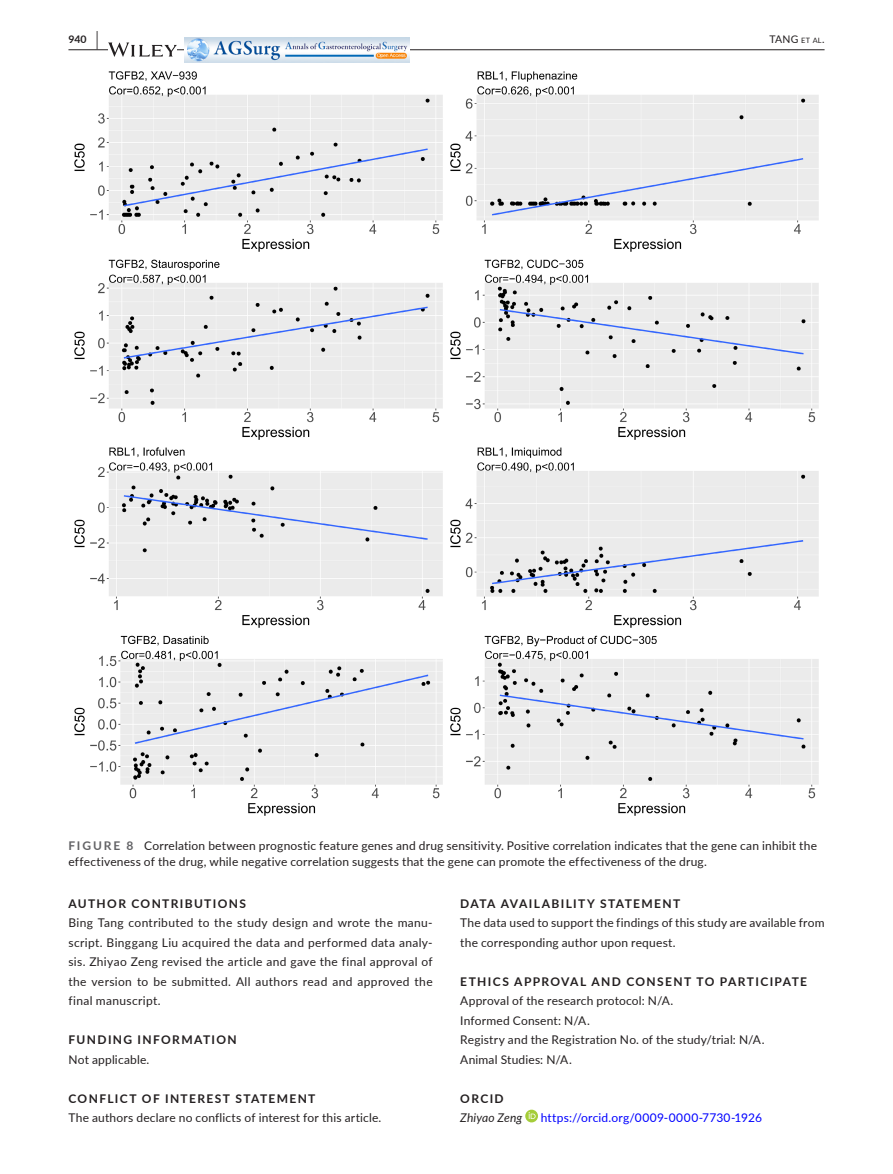
<style>
.page{position:relative;width:893px;height:1174px;background:#fff}
.page>*{position:absolute;margin:0;border:0;box-sizing:border-box;transform-origin:0 0}
.t1{font:12px/19.5px "Lato";letter-spacing:.015em;color:#231f20}
.t2{font:700 12px "Lato";letter-spacing:.115em;color:#231f20}
.t3{font:12px "Lato";letter-spacing:.015em;color:#00f}
.t4{font:italic 12px "Lato";letter-spacing:.015em;color:#231f20}
.t5{font:10.5px "Lato";color:#231f20}
.t6{font:700 10.5px "Lato";color:#231f20}
.s1{font-size:19.5px}
.s2{font-size:7.35px}
.s3{font-weight:700;color:#636366}
</style>
<div class="page">
<hr style="left:68px;top:49px;width:756px;height:1px;background:#231f20">
<svg style="left:108px;top:42px;width:69px;height:15px"></svg>
<img style="left:185px;top:37px;width:225px;height:25px">
<svg style="left:525px;top:1109px;width:13px;height:13px"></svg>
<svg style="left:529px;top:1112px;width:7px;height:7px"></svg>
<img style="left:74px;top:71px;width:745px;height:745px">
<p class="t6" style="left:68px;top:31px;width:31px">940 <span class="s1">|</span></p>
<p class="t5" style="left:769px;top:31px;width:56px">TANG <span class="s2">et al</span>.</p>
<p class="t1" style="left:68px;top:836px;width:750px;line-height:16.5px"><span class="s3">FIGURE 8</span> Correlation between prognostic feature genes and drug sensitivity. Positive correlation indicates that the gene can inhibit the effectiveness of the drug, while negative correlation suggests that the gene can promote the effectiveness of the drug.</p>
<p class="t2" style="left:68px;top:894px;width:179px">AUTHOR CONTRIBUTIONS</p>
<p class="t1" style="left:68px;top:912px;width:366px;text-align:justify">Bing Tang contributed to the study design and wrote the manu&shy;script. Binggang Liu acquired the data and performed data analy&shy;sis. Zhiyao Zeng revised the article and gave the final approval of the version to be submitted. All authors read and approved the final manuscript.</p>
<p class="t2" style="left:68px;top:1031px;width:170px">FUNDING INFORMATION</p>
<p class="t1" style="left:68px;top:1049px;width:83px">Not applicable.</p>
<p class="t2" style="left:68px;top:1089px;width:249px">CONFLICT OF INTEREST STATEMENT</p>
<p class="t1" style="left:68px;top:1107px;width:314px">The authors declare no conflicts of interest for this article.</p>
<p class="t2" style="left:460px;top:894px;width:221px">DATA AVAILABILITY STATEMENT</p>
<p class="t1" style="left:460px;top:912px;width:366px">The data used to support the findings of this study are available from the corresponding author upon request.</p>
<p class="t2" style="left:460px;top:972px;width:348px">ETHICS APPROVAL AND CONSENT TO PARTICIPATE</p>
<p class="t1" style="left:460px;top:990px;width:306px">Approval of the research protocol: N/A.<br>Informed Consent: N/A.<br>Registry and the Registration No. of the study/trial: N/A.<br>Animal Studies: N/A.</p>
<p class="t2" style="left:460px;top:1089px;width:45px">ORCID</p>
<p class="t4" style="left:460px;top:1109px;width:64px">Zhiyao Zeng</p>
<p class="t3" style="left:541px;top:1109px;width:223px">https://orcid.org/0009-0000-7730-1926</p>
</div>
